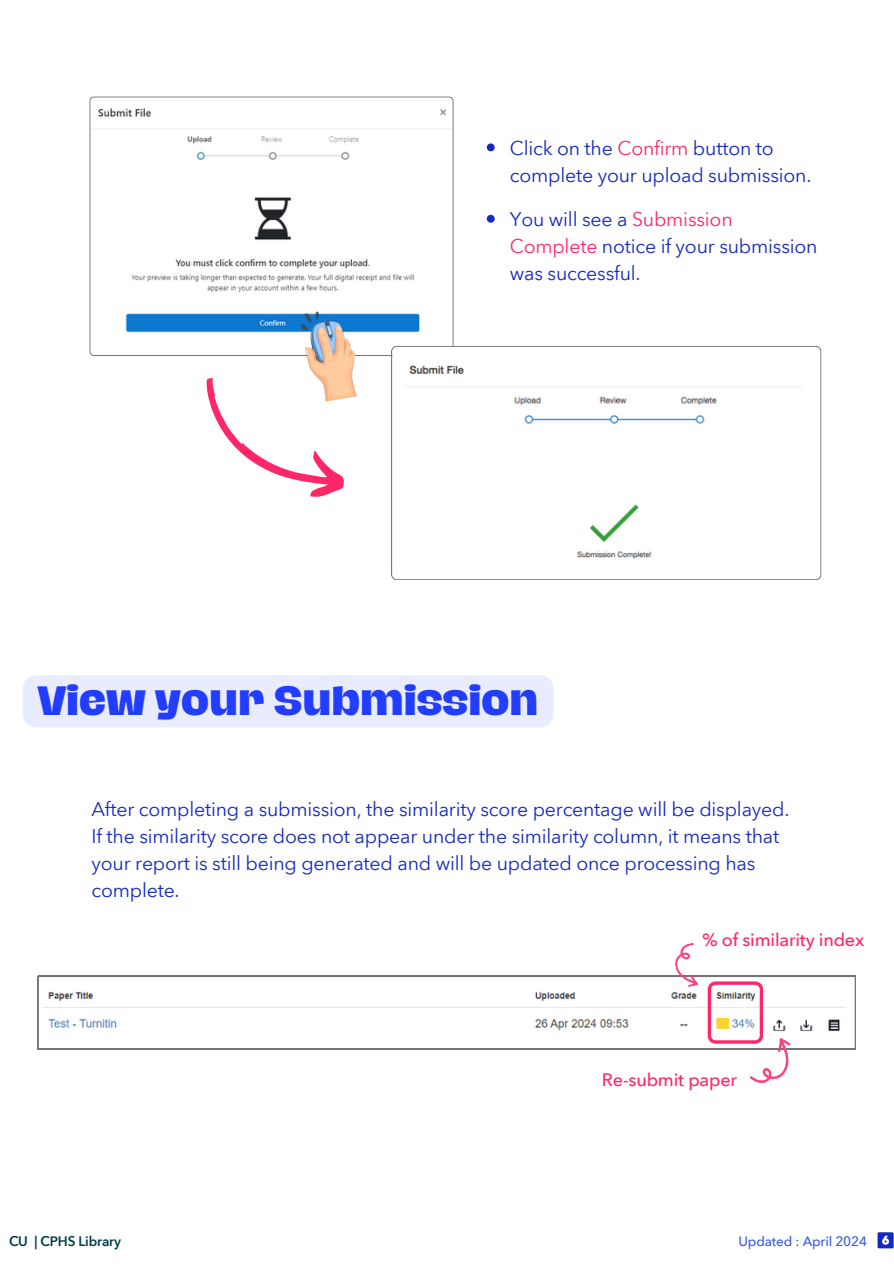
<style>
.page{position:relative;width:894px;height:1264px;background:#fff}
.page>*{position:absolute;margin:0;border:0;box-sizing:border-box;transform-origin:0 0}
.t1{font:800 37.5px "Hagrid";color:#233dff}
.t2{font:19.5px/27px "Avenir Next Thai Modern";letter-spacing:-.01em;color:#1529bf}
.t3{font:500 18px "Avenir Next Thai Trad";letter-spacing:-.01em;color:#ff2768}
.t4{font:500 13.5px "Avenir Next Thai Modern";letter-spacing:-.01em;color:#395ce0}
.t5{font:600 13.5px "Avenir Next Thai Modern";letter-spacing:-.01em;color:#003c46}
.s1{color:#ff2768}
</style>
<div class="page">
<svg style="left:89px;top:96px;width:364px;height:260px"></svg>
<img style="left:299px;top:307px;width:62px;height:90px">
<svg style="left:391px;top:346px;width:429px;height:234px"></svg>
<svg style="left:206px;top:376px;width:148px;height:121px"></svg>
<svg style="left:38px;top:975px;width:817px;height:74px"></svg>
<svg style="left:671px;top:943px;width:30px;height:45px"></svg>
<svg style="left:707px;top:981px;width:92px;height:102px"></svg>
<svg style="left:877px;top:1232px;width:16px;height:15px"></svg>
<svg style="left:486px;top:143px;width:8px;height:8px"></svg>
<svg style="left:486px;top:215px;width:8px;height:8px"></svg>
<div style="left:23px;top:675px;width:530px;height:52px;background:#e9ecff;border-radius:13px"></div>
<p class="t2" style="left:509px;top:133px;width:303px">Click on the <span class="s1">Confirm</span> button to complete your upload submission.</p>
<h2 class="t2" style="left:509px;top:205px;width:309px">You will see a <span class="s1">Submission<br>Complete</span> notice if your submission was successful.</h2>
<p class="t1" style="left:38px;top:682px;width:502px">View your Submission</p>
<h1 class="t2" style="left:91px;top:794px;width:699px">After completing a submission, the similarity score percentage will be displayed.<br>If the similarity score does not appear under the similarity column, it means that your report is still being generated and will be updated once processing has complete.</h1>
<p class="t3" style="left:702px;top:929px;width:164px">% of similarity index</p>
<p class="t5" style="left:9px;top:1230px;width:113px">CU | CPHS Library</p>
<p class="t3" style="left:601px;top:1068px;width:136px">Re-submit paper</p>
<h3 class="t4" style="left:738px;top:1230px;width:130px">Updated : April 2024</h3>
</div>
